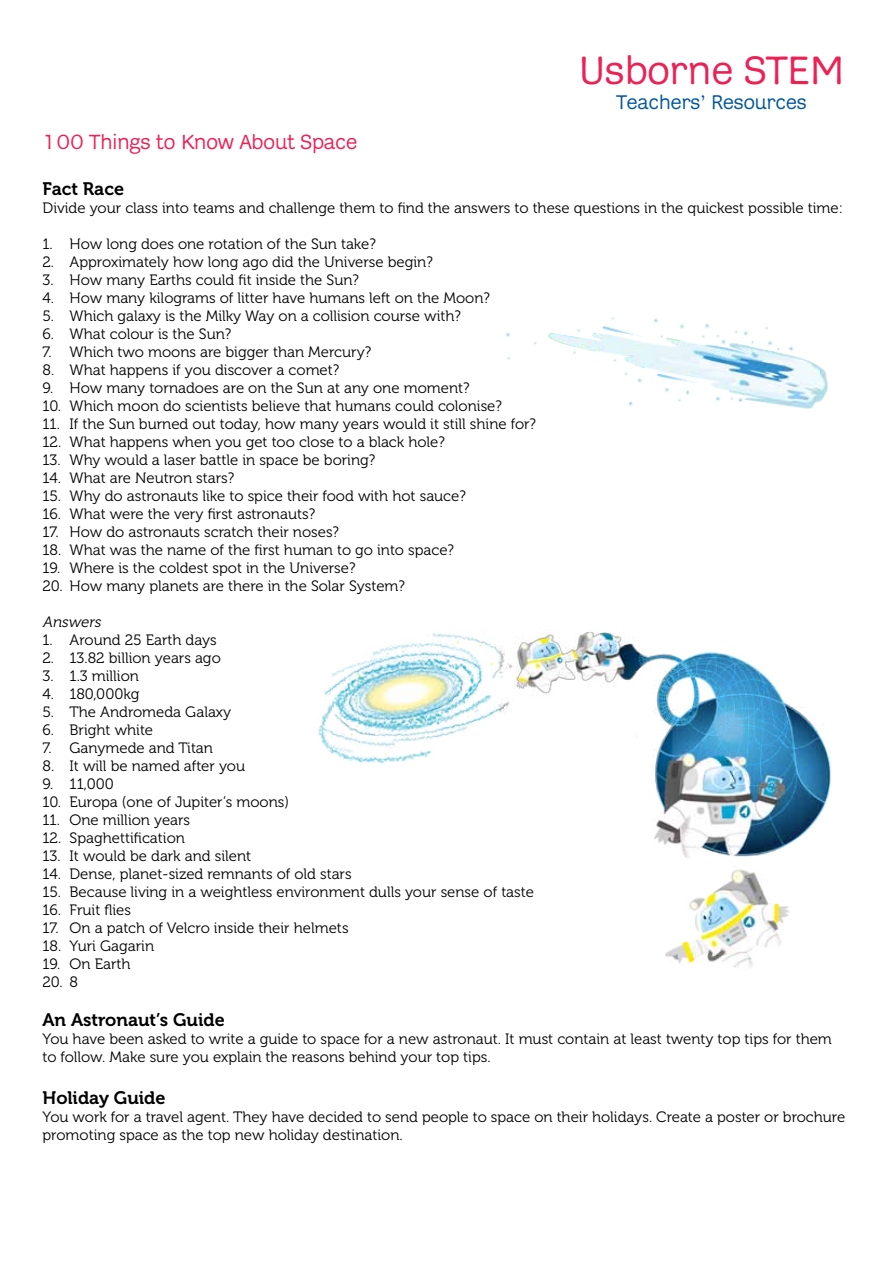
<style>
.page{position:relative;width:893px;height:1263px;background:#fff}
.page>*{position:absolute;margin:0;border:0;box-sizing:border-box;transform-origin:0 0}
.t1{font:40.5px "Adesso";color:#eb2256}
.t2{font:21px "Adesso";color:#eb2256}
.t3{font:20.25px "Adesso";color:#01569e}
.t4{font:18px "Museo 700";color:#000}
.t5{font:15px/18px "Museo 300";color:#000}
.t6{font:italic 15px "Museo 300";color:#000}
</style>
<div class="page">
<img style="left:505px;top:317px;width:323px;height:92px">
<img style="left:318px;top:632px;width:513px;height:336px">
<h1 class="t1" style="left:579px;top:47px;width:267px">Usborne STEM</h1>
<h3 class="t3" style="left:616px;top:90px;width:192px">Teachers’ Resources</h3>
<h2 class="t2" style="left:43px;top:129px;width:316px">100 Things to Know About Space</h2>
<p class="t4" style="left:43px;top:179px;width:83px">Fact Race</p>
<p class="t5" style="left:43px;top:199px;width:802px">Divide your class into teams and challenge them to find the answers to these questions in the quickest possible time:</p>
<p class="t5" style="left:43px;top:235px;width:335px">1. How long does one rotation of the Sun take?</p>
<p class="t5" style="left:43px;top:253px;width:392px">2. Approximately how long ago did the Universe begin?</p>
<p class="t5" style="left:43px;top:271px;width:318px">3. How many Earths could fit inside the Sun?</p>
<p class="t5" style="left:43px;top:289px;width:449px">4. How many kilograms of litter have humans left on the Moon?</p>
<p class="t5" style="left:43px;top:307px;width:420px">5. Which galaxy is the Milky Way on a collision course with?</p>
<p class="t5" style="left:43px;top:325px;width:190px">6. What colour is the Sun?</p>
<p class="t5" style="left:43px;top:343px;width:330px">7. Which two moons are bigger than Mercury?</p>
<p class="t5" style="left:43px;top:361px;width:298px">8. What happens if you discover a comet?</p>
<p class="t5" style="left:43px;top:379px;width:429px">9. How many tornadoes are on the Sun at any one moment?</p>
<p class="t5" style="left:43px;top:397px;width:461px">10. Which moon do scientists believe that humans could colonise?</p>
<p class="t5" style="left:43px;top:415px;width:495px">11. If the Sun burned out today, how many years would it still shine for?</p>
<p class="t5" style="left:43px;top:433px;width:404px">12. What happens when you get too close to a black hole?</p>
<p class="t5" style="left:43px;top:451px;width:334px">13. Why would a laser battle in space be boring?</p>
<p class="t5" style="left:43px;top:469px;width:193px">14. What are Neutron stars?</p>
<p class="t5" style="left:43px;top:487px;width:425px">15. Why do astronauts like to spice their food with hot sauce?</p>
<p class="t5" style="left:43px;top:505px;width:274px">16. What were the very first astronauts?</p>
<p class="t5" style="left:43px;top:523px;width:298px">17. How do astronauts scratch their noses?</p>
<p class="t5" style="left:43px;top:541px;width:413px">18. What was the name of the first human to go into space?</p>
<p class="t5" style="left:43px;top:559px;width:315px">19. Where is the coldest spot in the Universe?</p>
<p class="t5" style="left:43px;top:577px;width:364px">20. How many planets are there in the Solar System?</p>
<p class="t6" style="left:43px;top:614px;width:63px">Answers</p>
<p class="t5" style="left:43px;top:631px;width:176px">1. Around 25 Earth days</p>
<p class="t5" style="left:43px;top:649px;width:180px">2. 13.82 billion years ago</p>
<p class="t5" style="left:43px;top:667px;width:98px">3. 1.3 million</p>
<p class="t5" style="left:43px;top:685px;width:98px">4. 180,000kg</p>
<p class="t5" style="left:43px;top:703px;width:190px">5. The Andromeda Galaxy</p>
<p class="t5" style="left:43px;top:721px;width:112px">6. Bright white</p>
<p class="t5" style="left:43px;top:739px;width:172px">7. Ganymede and Titan</p>
<p class="t5" style="left:43px;top:757px;width:204px">8. It will be named after you</p>
<p class="t5" style="left:43px;top:775px;width:73px">9. 11,000</p>
<p class="t5" style="left:43px;top:793px;width:248px">10. Europa (one of Jupiter’s moons)</p>
<p class="t5" style="left:43px;top:811px;width:149px">11. One million years</p>
<p class="t5" style="left:43px;top:829px;width:144px">12. Spaghettification</p>
<p class="t5" style="left:43px;top:847px;width:210px">13. It would be dark and silent</p>
<p class="t5" style="left:43px;top:865px;width:311px">14. Dense, planet-sized remnants of old stars</p>
<p class="t5" style="left:43px;top:883px;width:493px">15. Because living in a weightless environment dulls your sense of taste</p>
<p class="t5" style="left:43px;top:901px;width:90px">16. Fruit flies</p>
<p class="t5" style="left:43px;top:919px;width:308px">17. On a patch of Velcro inside their helmets</p>
<p class="t5" style="left:43px;top:937px;width:113px">18. Yuri Gagarin</p>
<p class="t5" style="left:43px;top:955px;width:89px">19. On Earth</p>
<p class="t5" style="left:43px;top:973px;width:37px">20. 8</p>
<p class="t4" style="left:43px;top:1010px;width:184px">An Astronaut’s Guide</p>
<p class="t5" style="left:43px;top:1030px;width:791px">You have been asked to write a guide to space for a new astronaut. It must contain at least twenty top tips for them to follow. Make sure you explain the reasons behind your top tips.</p>
<p class="t4" style="left:43px;top:1088px;width:124px">Holiday Guide</p>
<p class="t5" style="left:43px;top:1108px;width:804px">You work for a travel agent. They have decided to send people to space on their holidays. Create a poster or brochure promoting space as the top new holiday destination.</p>
</div>
